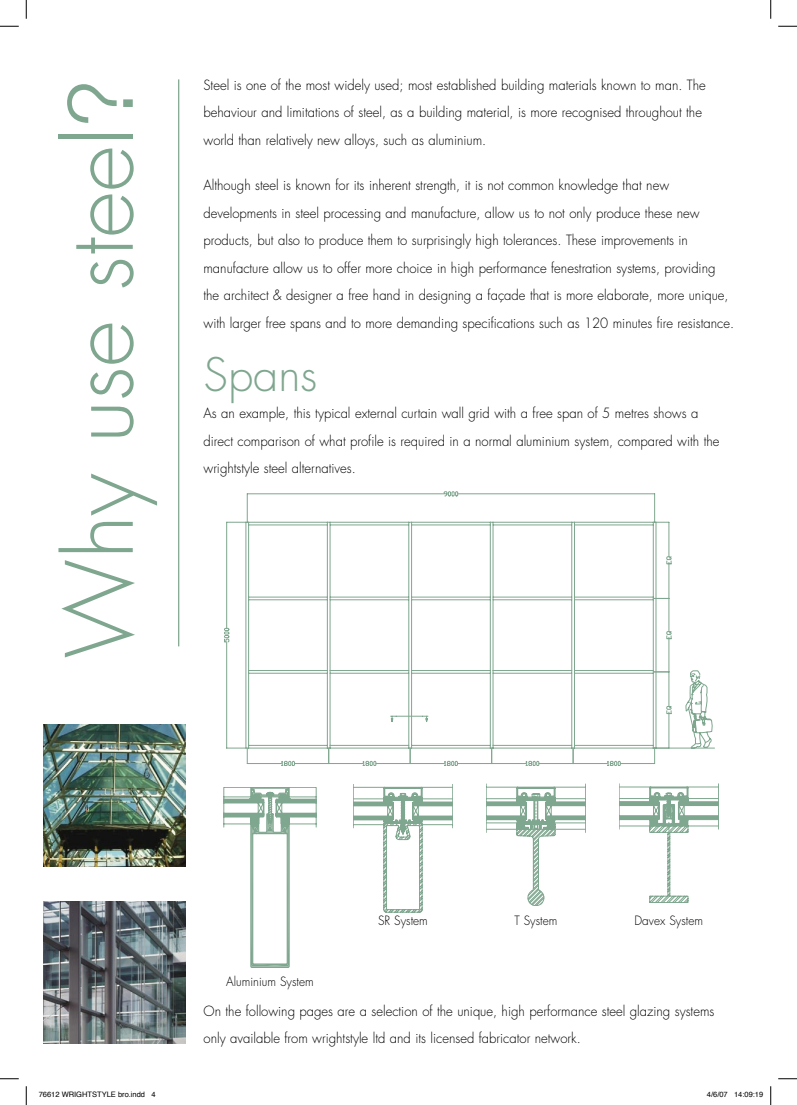
<style>
.page{position:relative;width:797px;height:1105px;background:#fff}
.page>*{position:absolute;margin:0;border:0;box-sizing:border-box;transform-origin:0 0}
.t1{font:300 90px "Futura";color:#7fa68e}
.t2{font:300 45px "Futura";color:#7fa68e}
.t3{font:300 13.75px/27.5px "Futura";color:#000;scale:.95 1}
.t4{font:300 12.5px "Futura";color:#000;scale:.95 1}
.t5{font:7.5px "Helvetica";color:#000}
.s1{font-family:"Helvetica Neue"}
</style>
<div class="page">
<hr style="left:178px;top:79px;width:1px;height:567px;background:#7fa68e">
<svg style="left:458px;top:493px;width:256px;height:255px"></svg>
<svg style="left:226px;top:491px;width:232px;height:31px"></svg>
<svg style="left:224px;top:522px;width:447px;height:244px"></svg>
<svg style="left:224px;top:787px;width:92px;height:181px"></svg>
<svg style="left:353px;top:784px;width:100px;height:128px"></svg>
<svg style="left:486px;top:784px;width:99px;height:122px"></svg>
<svg style="left:619px;top:784px;width:99px;height:119px"></svg>
<img style="left:44px;top:724px;width:142px;height:142px">
<img style="left:44px;top:901px;width:142px;height:142px">
<svg style="left:0;top:25px;width:19px;height:2px"></svg>
<svg style="left:778px;top:25px;width:19px;height:2px"></svg>
<svg style="left:0;top:1078px;width:19px;height:1px"></svg>
<svg style="left:778px;top:1078px;width:19px;height:1px"></svg>
<svg style="left:25px;top:0;width:2px;height:19px"></svg>
<svg style="left:25px;top:1086px;width:2px;height:19px"></svg>
<svg style="left:770px;top:0;width:1px;height:19px"></svg>
<svg style="left:770px;top:1086px;width:1px;height:19px"></svg>
<h1 class="t1" style="left:42px;top:658px;width:581px;rotate:-90deg">Why use steel<span class="s1">?</span></h1>
<p class="t3" style="left:203px;top:71px;width:530px">Steel is one of the most widely used; most established building materials known to man. The behaviour and limitations of steel, as a building material, is more recognised throughout the world than relatively new alloys, such as aluminium.</p>
<p class="t3" style="left:203px;top:172px;width:560px">Although steel is known for its inherent strength, it is not common knowledge that new developments in steel processing and manufacture, allow us to not only produce these new products, but also to produce them to surprisingly high tolerances. These improvements in manufacture allow us to offer more choice in high performance fenestration systems, providing the architect &amp; designer a free hand in designing a façade that is more elaborate, more unique, with larger free spans and to more demanding specifications such as 120 minutes fire resistance.</p>
<h2 class="t2" style="left:203px;top:345px;width:115px">Spans</h2>
<p class="t3" style="left:203px;top:400px;width:544px">As an example, this typical external curtain wall grid with a free span of 5 metres shows a direct comparison of what profile is required in a normal aluminium system, compared with the wrightstyle steel alternatives.</p>
<p class="t4" style="left:226px;top:973px;width:93px">Aluminium System</p>
<p class="t4" style="left:378px;top:913px;width:54px">SR System</p>
<p class="t4" style="left:514px;top:913px;width:47px">T System</p>
<p class="t4" style="left:634px;top:913px;width:74px">Davex System</p>
<p class="t3" style="left:203px;top:997px;width:539px">On the following pages are a selection of the unique, high performance steel glazing systems only available from wrightstyle ltd and its licensed fabricator network.</p>
<p class="t5" style="left:39px;top:1090px;width:118px">76612 WRIGHTSTYLE bro.indd 4</p>
<p class="t5" style="left:707px;top:1090px;width:58px">4/6/07 14:09:19</p>
</div>
